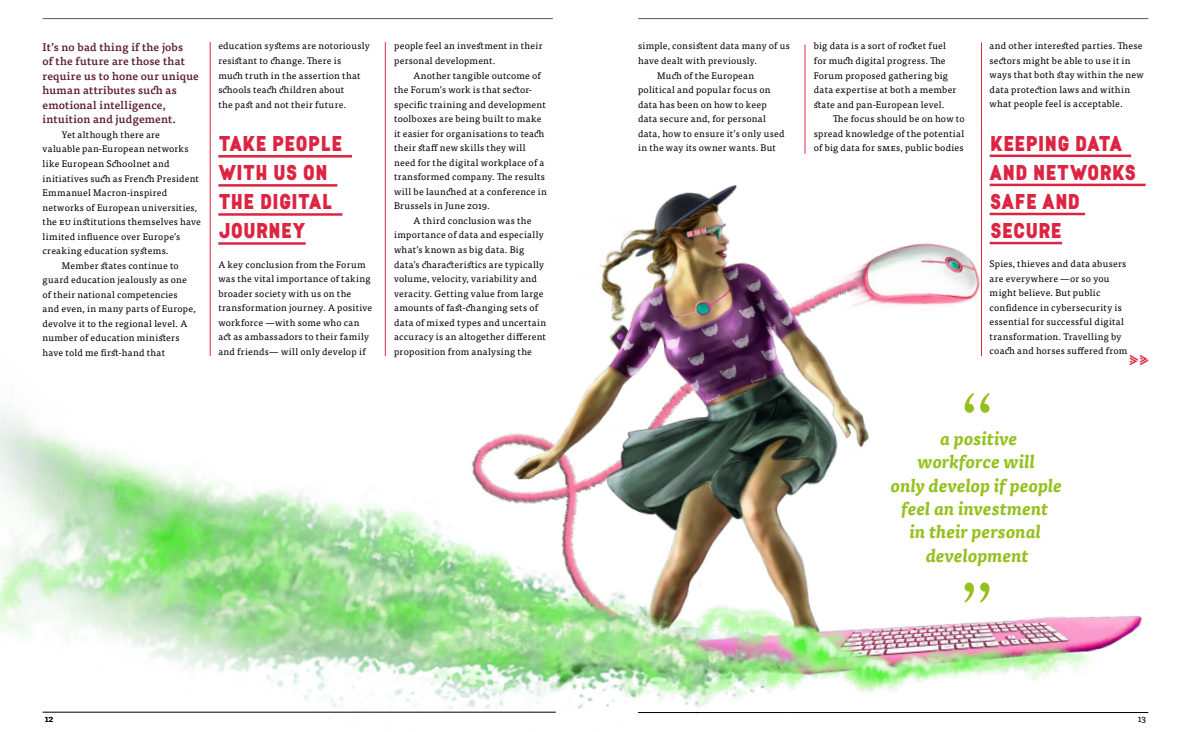
<style>
.page{position:relative;width:1191px;height:732px;background:#fff}
.page>*{position:absolute;margin:0;border:0;box-sizing:border-box;transform-origin:0 0}
.t1{font:29px "Epilepsja Fill";color:#dc2543}
.t2{font:20px/29.1px "Epilepsja Solid";letter-spacing:-.035em;color:#dc2543}
.t3{font:italic 700 18.1px/23.3px "Tisa Pro";letter-spacing:.005em;color:#95c11f;text-align:center}
.t4{font:500 11.1px/14.5px "Tisa Pro";letter-spacing:.015em;color:#5b1c29}
.t5{font:9.5px/14.5px "Tisa Pro";letter-spacing:.025em;color:#000}
.t6{font:9.5px "Tisa Pro";letter-spacing:.045em;color:#000}
</style>
<div class="page">
<hr style="left:638px;top:18px;width:510px;height:1px;background:#4f606a">
<hr style="left:43px;top:18px;width:510px;height:1px;background:#4f606a">
<hr style="left:804px;top:45px;width:1px;height:109px;background:#dc2543">
<hr style="left:981px;top:43px;width:1px;height:313px;background:#dc2543">
<hr style="left:385px;top:42px;width:1px;height:314px;background:#dc2543">
<hr style="left:210px;top:42px;width:1px;height:314px;background:#dc2543">
<img style="left:0;top:108px;width:1149px;height:607px">
<hr style="left:638px;top:712px;width:510px;height:1px;background:#000">
<hr style="left:43px;top:711px;width:513px;height:1px;background:#000">
<svg style="left:964px;top:582px;width:25px;height:20px"></svg>
<svg style="left:964px;top:393px;width:25px;height:20px"></svg>
<p class="t4" style="left:43px;top:39px;width:158px">It’s no bad thing if the jobs<br>of the future are those that require us to hone our unique human attributes such as emotional intelligence, intuition and judgement.</p>
<p class="t5" style="left:62px;top:127px;width:100px">Yet although there are</p>
<p class="t5" style="left:43px;top:141px;width:147px">valuable pan-European networks</p>
<p class="t5" style="left:43px;top:156px;width:128px">like European Schoolnet and</p>
<p class="t5" style="left:43px;top:170px;width:158px">initiatives such as French President</p>
<p class="t5" style="left:43px;top:185px;width:126px">Emmanuel Macron-inspired</p>
<p class="t5" style="left:43px;top:199px;width:156px">networks of European universities,</p>
<p class="t5" style="left:43px;top:214px;width:160px">the EU institutions themselves have</p>
<p class="t5" style="left:43px;top:228px;width:139px">limited influence over Europe’s</p>
<p class="t5" style="left:43px;top:243px;width:128px">creaking education systems.</p>
<p class="t5" style="left:62px;top:257px;width:118px">Member states continue to</p>
<p class="t5" style="left:43px;top:272px;width:146px">guard education jealously as one</p>
<p class="t5" style="left:43px;top:286px;width:137px">of their national competencies</p>
<p class="t5" style="left:43px;top:301px;width:155px">and even, in many parts of Europe,</p>
<p class="t5" style="left:43px;top:316px;width:146px">devolve it to the regional level. A</p>
<p class="t5" style="left:43px;top:330px;width:138px">number of education ministers</p>
<p class="t5" style="left:43px;top:345px;width:124px">have told me first-hand that</p>
<p class="t5" style="left:218px;top:38px;width:153px">education systems are notoriously resistant to change. There is<br>much truth in the assertion that schools teach children about<br>the past and not their future.</p>
<h2 class="t2" style="left:218px;top:130px;width:126px">TAKE PEOPLE<br>WITH US ON<br>THE DIGITAL<br>JOURNEY</h2>
<p class="t5" style="left:218px;top:256px;width:155px">A key conclusion from the Forum was the vital importance of taking broader society with us on the transformation journey. A positive workforce —with some who can act as ambassadors to their family and friends— will only develop if</p>
<p class="t5" style="left:394px;top:38px;width:150px">people feel an investment in their personal development.</p>
<p class="t5" style="left:413px;top:67px;width:129px">Another tangible outcome of</p>
<p class="t5" style="left:394px;top:82px;width:139px">the Forum’s work is that sector-</p>
<p class="t5" style="left:394px;top:96px;width:153px">specific training and development</p>
<p class="t5" style="left:394px;top:111px;width:149px">toolboxes are being built to make</p>
<p class="t5" style="left:394px;top:125px;width:152px">it easier for organisations to teach</p>
<p class="t6" style="left:394px;top:141px;width:133px">their staff new skills they will</p>
<p class="t5" style="left:394px;top:154px;width:152px">need for the digital workplace of a</p>
<p class="t5" style="left:394px;top:169px;width:152px">transformed company. The results</p>
<p class="t5" style="left:394px;top:184px;width:154px">will be launched at a conference in</p>
<p class="t5" style="left:394px;top:198px;width:97px">Brussels in June 2019.</p>
<p class="t5" style="left:413px;top:213px;width:120px">A third conclusion was the</p>
<p class="t5" style="left:394px;top:227px;width:151px">importance of data and especially</p>
<p class="t5" style="left:394px;top:242px;width:131px">what’s known as big data. Big</p>
<p class="t5" style="left:394px;top:256px;width:152px">data’s characteristics are typically</p>
<p class="t5" style="left:394px;top:271px;width:144px">volume, velocity, variability and</p>
<p class="t5" style="left:394px;top:285px;width:151px">veracity. Getting value from large</p>
<p class="t5" style="left:394px;top:300px;width:145px">amounts of fast-changing sets of</p>
<p class="t5" style="left:394px;top:314px;width:153px">data of mixed types and uncertain</p>
<p class="t5" style="left:394px;top:329px;width:153px">accuracy is an altogether different</p>
<p class="t5" style="left:394px;top:343px;width:139px">proposition from analysing the</p>
<p class="t5" style="left:638px;top:38px;width:153px">simple, consistent data many of us</p>
<p class="t5" style="left:638px;top:53px;width:121px">have dealt with previously.</p>
<p class="t5" style="left:657px;top:67px;width:98px">Much of the European</p>
<p class="t5" style="left:638px;top:82px;width:134px">political and popular focus on</p>
<p class="t5" style="left:638px;top:96px;width:130px">data has been on how to keep</p>
<p class="t5" style="left:638px;top:111px;width:129px">data secure and, for personal</p>
<p class="t5" style="left:638px;top:125px;width:148px">data, how to ensure it’s only used</p>
<p class="t5" style="left:638px;top:140px;width:139px">in the way its owner wants. But</p>
<p class="t5" style="left:814px;top:38px;width:144px">big data is a sort of rocket fuel for much digital progress. The<br>Forum proposed gathering big data expertise at both a member state and pan-European level.</p>
<p class="t5" style="left:814px;top:111px;width:152px;text-align:justify;text-indent:19px">The focus should be on how to spread knowledge of the potential of big data for SMEs, public bodies</p>
<p class="t5" style="left:989px;top:38px;width:156px">and other interested parties. These sectors might be able to use it in ways that both stay within the new data protection laws and within what people feel is acceptable.</p>
<h2 class="t2" style="left:989px;top:129px;width:148px">KEEPING DATA<br>AND NETWORKS<br>SAFE AND<br>SECURE</h2>
<p class="t5" style="left:989px;top:256px;width:139px">Spies, thieves and data abusers are everywhere —or so you might believe. But public confidence in cybersecurity is essential for successful digital transformation. Travelling by coach and horses suffered from</p>
<h1 class="t1" style="left:1126px;top:343px;width:24px">»</h1>
<h3 class="t3" style="left:891px;top:426px;width:173px">a positive<br>workforce will<br>only develop if people feel an investment<br>in their personal development</h3>
<p class="t5" style="left:45px;top:710px;width:10px">12</p>
<p class="t5" style="left:1137px;top:710px;width:10px">13</p>
</div>
